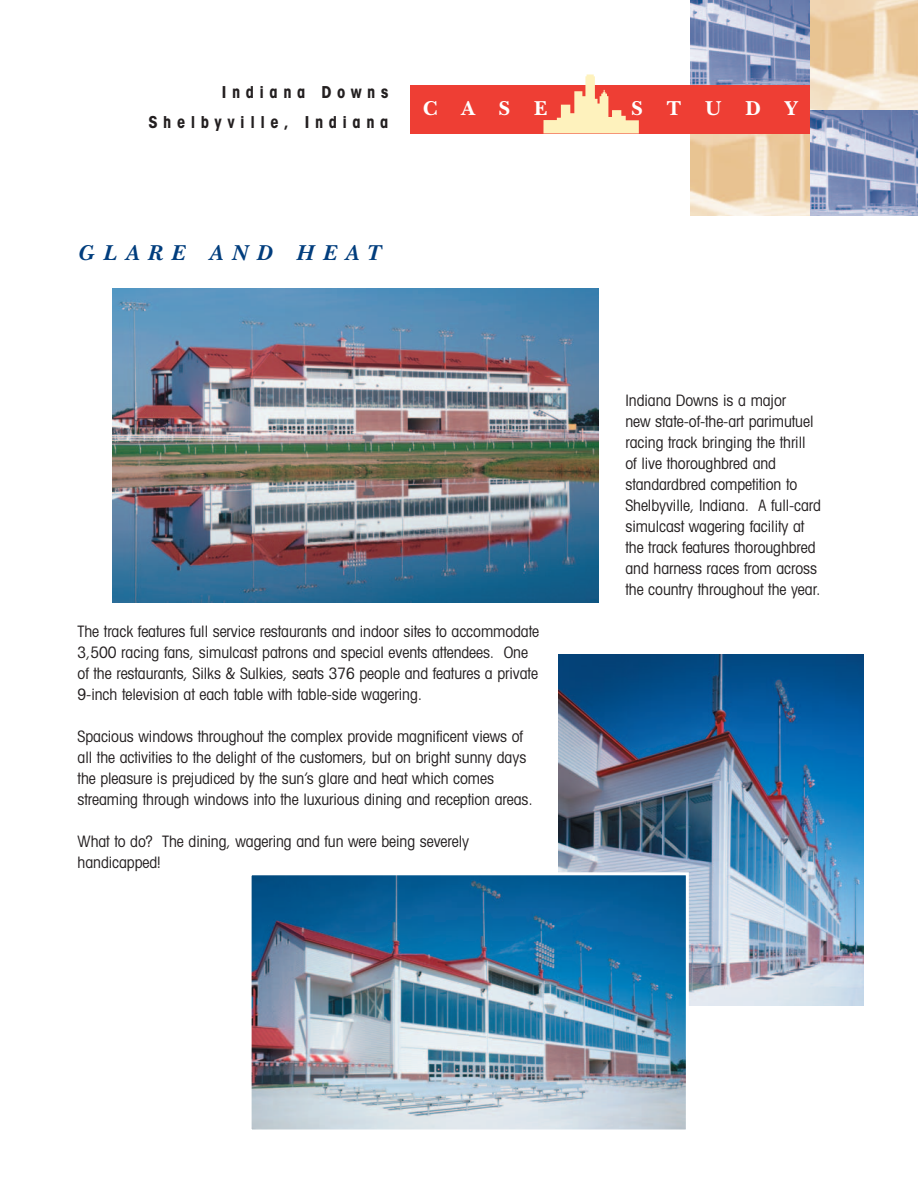
<style>
.page{position:relative;width:918px;height:1188px;background:#fff}
.page>*{position:absolute;margin:0;border:0;box-sizing:border-box;transform-origin:0 0}
.t1{font:italic 700 22.5px "New Baskerville";letter-spacing:.4em;color:#013d7d}
.t2{font:700 21px "New Baskerville";letter-spacing:1.145em;color:#fff}
.t3{font:700 condensed 16.5px/30px "Avant Garde";letter-spacing:.335em;color:#231f20;text-align:right}
.t4{font:condensed 15.75px/21px "Avant Garde";letter-spacing:-.005em;color:#231f20}
</style>
<div class="page">
<img style="left:691px;top:0;width:227px;height:216px">
<div style="left:411px;top:85px;width:399px;height:48px;background:#ee3e34"></div>
<svg style="left:543px;top:74px;width:96px;height:60px"></svg>
<img style="left:112px;top:288px;width:486px;height:315px">
<img style="left:559px;top:655px;width:305px;height:351px">
<img style="left:253px;top:876px;width:432px;height:252px">
<div style="left:249px;top:872px;width:440px;height:260px;border:3px solid #fff"></div>
<p class="t3" style="left:149px;top:78px;width:241px">Indiana Downs<br>Shelbyville, Indiana</p>
<h2 class="t2" style="left:423px;top:101px;width:126px">CASE</h2>
<h2 class="t2" style="left:631px;top:101px;width:168px">STUDY</h2>
<h1 class="t1" style="left:78px;top:244px;width:304px">GLARE AND HEAT</h1>
<p class="t4" style="left:625px;top:391px;width:197px">Indiana Downs is a major<br>new state-of-the-art parimutuel racing track bringing the thrill<br>of live thoroughbred and standardbred competition to<br>Shelbyville, Indiana. A full-card simulcast wagering facility at the track features thoroughbred and harness races from across the country throughout the year.</p>
<p class="t4" style="left:78px;top:622px;width:463px">The track features full service restaurants and indoor sites to accommodate 3,500 racing fans, simulcast patrons and special events attendees. One of the restaurants, Silks &amp; Sulkies, seats 376 people and features a private 9-inch television at each table with table-side wagering.</p>
<p class="t4" style="left:78px;top:727px;width:457px">Spacious windows throughout the complex provide magnificent views of all the activities to the delight of the customers, but on bright sunny days the pleasure is prejudiced by the sun’s glare and heat which comes streaming through windows into the luxurious dining and reception areas.</p>
<p class="t4" style="left:78px;top:832px;width:393px">What to do? The dining, wagering and fun were being severely handicapped!</p>
</div>
